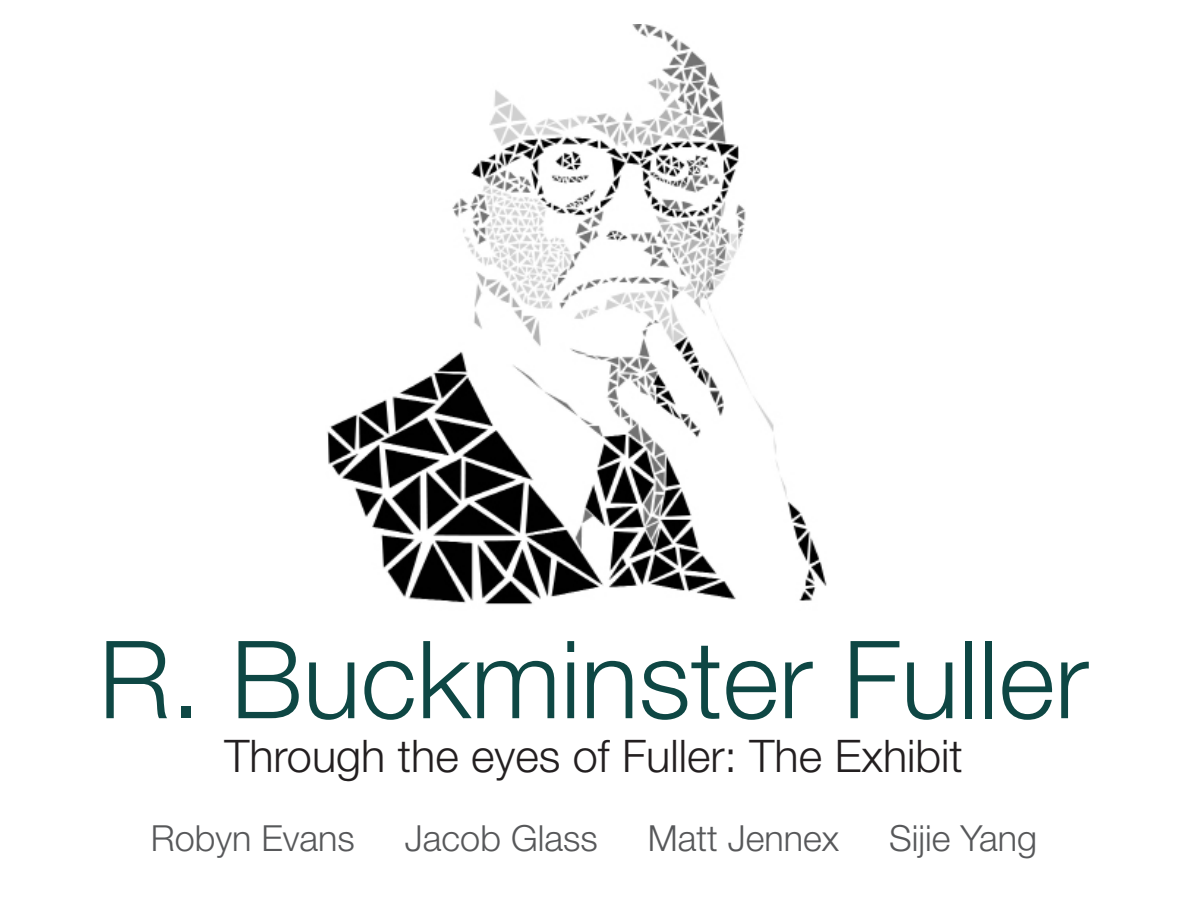
<style>
.page{position:relative;width:1188px;height:918px;background:#fff}
.page>*{position:absolute;margin:0;border:0;box-sizing:border-box;transform-origin:0 0}
.t1{font:300 108px "Helvetica Neue LT Std";color:#0e4744}
.t2{font:300 45px "Helvetica Neue LT Std";color:#231f20}
.t3{font:300 36px "Helvetica Neue LT Std";color:#57585a}
</style>
<div class="page">
<img style="left:326px;top:25px;width:501px;height:580px">
<p class="t1" style="left:99px;top:614px;width:992px">R. Buckminster Fuller</p>
<p class="t2" style="left:224px;top:729px;width:740px">Through the eyes of Fuller: The Exhibit</p>
<p class="t3" style="left:151px;top:816px;width:206px">Robyn Evans</p>
<p class="t3" style="left:405px;top:816px;width:194px">Jacob Glass</p>
<p class="t3" style="left:648px;top:816px;width:193px">Matt Jennex</p>
<p class="t3" style="left:889px;top:816px;width:150px">Sijie Yang</p>
</div>
